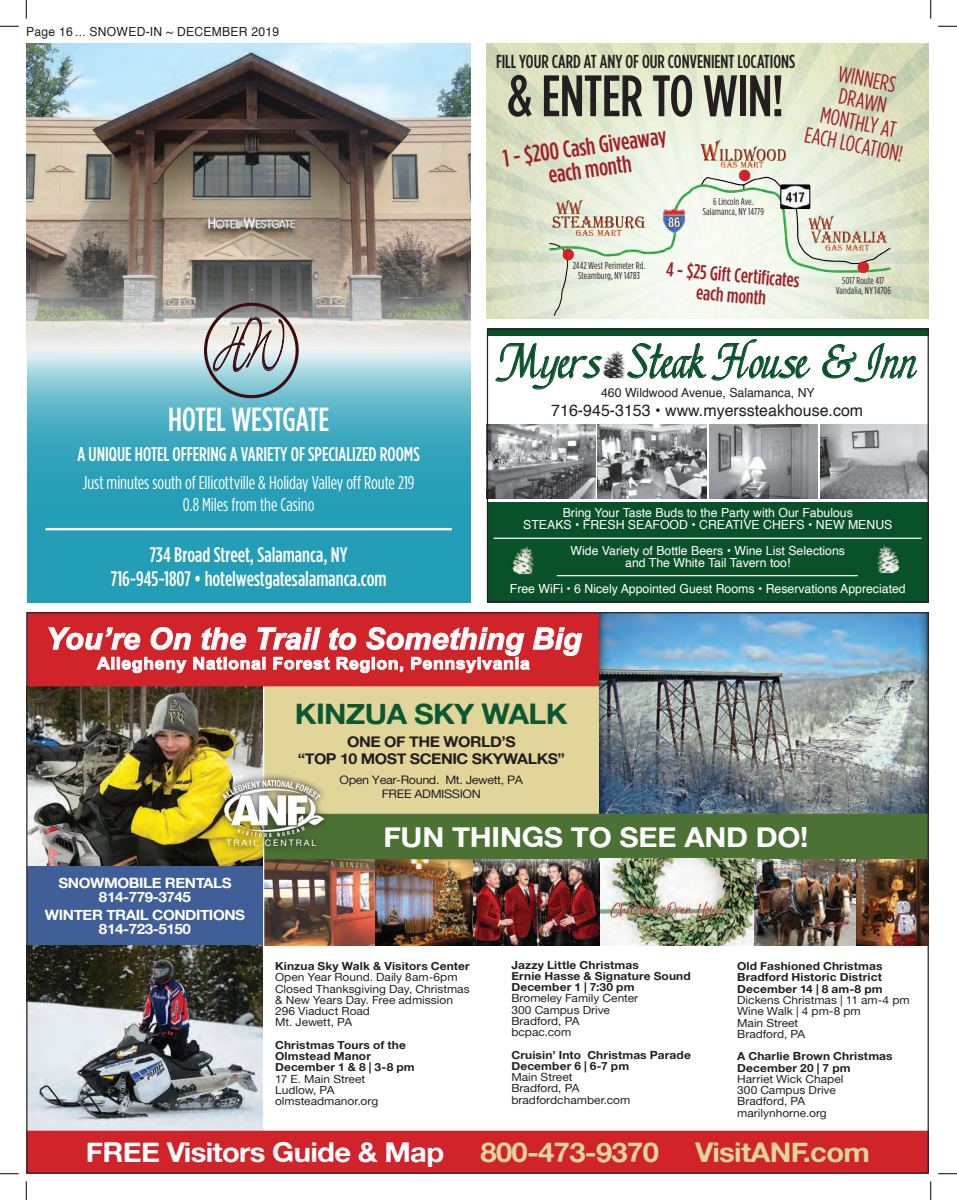
<style>
.page{position:relative;width:957px;height:1200px;background:#fff}
.page>*{position:absolute;margin:0;border:0;box-sizing:border-box;transform-origin:0 0}
.t1{font:78.62px "Kolibri";color:#390e0f;scale:.59 1}
.t2{font:500 58.25px "Gotham Condensed";letter-spacing:-.01em;color:#231f20}
.t3{font:47.5px "Chancery Cursive";color:#095129}
.t4{font:500 33.5px "Gotham Condensed";letter-spacing:-.005em;color:#fff}
.t5{font:italic 700 29.75px "Arial";color:#fff}
.t6{font:28.5px "Alte Haas Grotesk Bold";letter-spacing:-.025em;color:#095832;scale:1.07 1}
.t7{font:27.88px "Alte Haas Grotesk Bold";letter-spacing:-.01em;color:#fff;scale:1.07 1}
.t8{font:27.5px "Alte Haas Grotesk Bold";letter-spacing:-.025em;color:#e2d59a;scale:1.07 1}
.t9{font:27.5px "Alte Haas Grotesk Bold";letter-spacing:-.025em;color:#fff;scale:1.07 1}
.t10{font:500 24.25px/22.6px "Gotham Condensed";color:#a11e29;text-align:center}
.t11{font:22.25px/22.2px "Gotham Condensed";color:#a11e29;text-align:center}
.t12{font:500 21px/23.5px "Gotham Condensed";color:#fff;text-align:center}
.t13{font:500 20.25px/20.4px "Gotham Condensed";color:#a11e29;text-align:center}
.t14{font:500 19.88px "Gotham Condensed";color:#fff}
.t15{font:500 18.75px "Gotham Condensed";color:#231f20}
.t16{font:18.62px/22.2px "Gotham Condensed";letter-spacing:-.005em;color:#fff;text-align:center}
.t17{font:700 16.62px "Arial";letter-spacing:.035em;color:#fff;scale:1.06 1}
.t18{font:16.25px "Helvetica";color:#231f20}
.t19{font:15px/17.8px "Alte Haas Grotesk Bold";letter-spacing:-.03em;color:#231f20;text-align:center;scale:1.07 1}
.t20{font:14.25px/14.4px "Alte Haas Grotesk Bold";letter-spacing:-.03em;color:#fff;text-align:center;scale:1.07 1}
.t21{font:12.5px/12.5px "Helvetica";color:#fff;text-align:center}
.t22{font:12.5px "Helvetica";letter-spacing:.02em;color:#231f20}
.t23{font:12.5px "Helvetica";color:#231f20}
.t24{font:11.75px/14.1px "Alte Haas Grotesk";letter-spacing:-.03em;color:#231f20;text-align:center;scale:1.07 1}
.t25{font:11.25px/11.2px "Alte Haas Grotesk";color:#231f20;scale:1.07 1}
.t26{font:11.25px/11.2px "Alte Haas Grotesk Bold";letter-spacing:.01em;color:#231f20;scale:1.07 1}
.t27{font:10px/10px "Gotham Condensed";letter-spacing:.01em;color:#231f20;text-align:center}
.t28{font:9px "Alte Haas Grotesk";color:#fff}
.s1{font-family:"Palatino";font-style:italic}
</style>
<div class="page">
<img style="left:264px;top:859px;width:663px;height:87px">
<div style="left:27px;top:865px;width:237px;height:81px;background:#405f99"></div>
<img style="left:28px;top:686px;width:235px;height:179px">
<img style="left:28px;top:946px;width:235px;height:185px">
<div style="left:263px;top:686px;width:358px;height:128px;background:#e2d59a;border:1px solid #e2d59a"></div>
<div style="left:28px;top:613px;width:900px;height:73px;background:#d1232a"></div>
<img style="left:600px;top:614px;width:327px;height:200px">
<div style="left:27px;top:1131px;width:901px;height:42px;background:#d1232a"></div>
<div style="left:263px;top:814px;width:666px;height:45px;background:#4b7234"></div>
<svg style="left:48px;top:627px;width:534px;height:46px"></svg>
<hr style="left:263px;top:686px;width:1px;height:443px;background:#fff">
<div style="left:215px;top:772px;width:116px;height:82px;background:#231f20;opacity:.75"></div>
<img style="left:220px;top:780px;width:106px;height:64px">
<img style="left:543px;top:163px;width:356px;height:153px">
<img style="left:699px;top:135px;width:90px;height:33px">
<img style="left:806px;top:211px;width:84px;height:41px">
<img style="left:547px;top:194px;width:103px;height:46px">
<div style="left:858px;top:261px;width:11px;height:12px;background:#d3232a;border-radius:50%"></div>
<svg style="left:27px;top:355px;width:444px;height:247px;background:#42aac0"></svg>
<img style="left:27px;top:44px;width:444px;height:311px">
<svg style="left:213px;top:315px;width:72px;height:57px;background:#bfbfbe"></svg>
<div style="left:204px;top:303px;width:95px;height:95px;border:3px solid #390e0f;border-radius:50%"></div>
<hr style="left:46px;top:528px;width:406px;height:2px;background:#fff">
<div style="left:487px;top:502px;width:442px;height:100px;background:#095129"></div>
<img style="left:709px;top:425px;width:109px;height:74px">
<img style="left:820px;top:425px;width:107px;height:74px">
<img style="left:598px;top:425px;width:109px;height:74px">
<img style="left:489px;top:425px;width:107px;height:74px">
<div style="left:487px;top:329px;width:442px;height:7px;background:#095129"></div>
<div style="left:487px;top:329px;width:442px;height:273px;border:1px solid #231f20"></div>
<svg style="left:495px;top:343px;width:107px;height:47px"></svg>
<svg style="left:627px;top:339px;width:183px;height:42px"></svg>
<svg style="left:822px;top:343px;width:95px;height:39px"></svg>
<img style="left:602px;top:351px;width:23px;height:28px">
<hr style="left:494px;top:538px;width:428px;height:1px;background:#fff">
<hr style="left:557px;top:575px;width:301px;height:1px;background:#fff">
<img style="left:878px;top:545px;width:22px;height:29px">
<img style="left:512px;top:547px;width:22px;height:28px">
<svg style="left:0;top:25px;width:19px;height:2px"></svg>
<svg style="left:938px;top:25px;width:19px;height:2px"></svg>
<svg style="left:0;top:1173px;width:19px;height:2px"></svg>
<svg style="left:938px;top:1173px;width:19px;height:2px"></svg>
<svg style="left:25px;top:0;width:2px;height:19px"></svg>
<svg style="left:25px;top:1181px;width:2px;height:19px"></svg>
<svg style="left:930px;top:0;width:2px;height:19px"></svg>
<svg style="left:930px;top:1181px;width:2px;height:19px"></svg>
<p class="t22" style="left:26px;top:22px;width:255px">Page 16 ... SNOWED-IN ~ DECEMBER 2019</p>
<h1 class="t1" style="left:217px;top:312px;width:111px">HW</h1>
<h3 class="t4" style="left:168px;top:401px;width:163px">HOTEL WESTGATE</h3>
<h3 class="t14" style="left:78px;top:443px;width:344px">A UNIQUE HOTEL OFFERING A VARIETY OF SPECIALIZED ROOMS</h3>
<h3 class="t16" style="left:83px;top:471px;width:333px">Just minutes south of Ellicottville &amp; Holiday Valley off Route 219<br>0.8 Miles from the Casino</h3>
<h3 class="t12" style="left:111px;top:542px;width:277px">734 Broad Street, Salamanca, NY<br>716-945-1807 • hotelwestgatesalamanca.com</h3>
<h3 class="t15" style="left:496px;top:51px;width:301px">FILL YOUR CARD AT ANY OF OUR CONVENIENT LOCATIONS</h3>
<h2 class="t2" style="left:507px;top:64px;width:278px">&amp; ENTER TO WIN!</h2>
<h3 class="t10" style="left:502px;top:146px;width:166px;rotate:-8deg">1 - $200 Cash Giveaway each month</h3>
<p class="t27" style="left:703px;top:196px;width:63px">6 Lincoln Ave.<br>Salamanca, NY 14779</p>
<h3 class="t11" style="left:821px;top:57px;width:101px;rotate:12deg">WINNERS<br>DRAWN<br>MONTHLY AT<br>EACH LOCATION!</h3>
<p class="t27" style="left:573px;top:260px;width:74px">2442 West Perimeter Rd.<br>Steamburg, NY 14783</p>
<h3 class="t13" style="left:667px;top:258px;width:135px;rotate:5deg">4 - $25 Gift Certificates each month</h3>
<p class="t27" style="left:836px;top:276px;width:57px">5017 Route 417<br>Vandalia, NY 14706</p>
<h3 class="t3" style="left:502px;top:340px;width:417px">Myers Steak House <span class="s1">&amp;</span> Inn</h3>
<h3 class="t18" style="left:551px;top:397px;width:313px">716-945-3153 • www.myerssteakhouse.com</h3>
<p class="t23" style="left:601px;top:383px;width:215px">460 Wildwood Avenue, Salamanca, NY</p>
<p class="t21" style="left:523px;top:507px;width:371px">Bring Your Taste Buds to the Party with Our Fabulous<br>STEAKS • FRESH SEAFOOD • CREATIVE CHEFS • NEW MENUS</p>
<p class="t21" style="left:571px;top:545px;width:276px">Wide Variety of Bottle Beers • Wine List Selections and The White Tail Tavern too!</p>
<p class="t21" style="left:510px;top:583px;width:397px">Free WiFi • 6 Nicely Appointed Guest Rooms • Reservations Appreciated</p>
<h3 class="t5" style="left:45px;top:619px;width:538px">You’re On the Trail to Something Big</h3>
<h3 class="t17" style="left:97px;top:652px;width:410px">Allegheny National Forest Region, Pennsylvania</h3>
<h3 class="t6" style="left:295px;top:696px;width:256px">KINZUA SKY WALK</h3>
<h3 class="t19" style="left:298px;top:732px;width:251px">ONE OF THE WORLD’S<br>“TOP 10 MOST SCENIC SKYWALKS”</h3>
<p class="t24" style="left:340px;top:773px;width:173px">Open Year-Round. Mt. Jewett, PA<br>FREE ADMISSION</p>
<h3 class="t7" style="left:383px;top:820px;width:399px">FUN THINGS TO SEE AND DO!</h3>
<p class="t28" style="left:226px;top:838px;width:92px">T R A I L C E N T R A L</p>
<p class="t20" style="left:58px;top:875px;width:163px">SNOWMOBILE RENTALS<br>814-779-3745</p>
<p class="t20" style="left:45px;top:907px;width:189px">WINTER TRAIL CONDITIONS<br>814-723-5150</p>
<p class="t26" style="left:275px;top:960px;width:184px">Kinzua Sky Walk &amp; Visitors Center</p>
<p class="t25" style="left:275px;top:972px;width:183px">Open Year Round. Daily 8am-6pm<br>Closed Thanksgiving Day, Christmas &amp; New Years Day. Free admission<br>296 Viaduct Road<br>Mt. Jewett, PA</p>
<p class="t26" style="left:275px;top:1039px;width:132px">Christmas Tours of the<br>Olmstead Manor<br>December 1 &amp; 8 | 3-8 pm</p>
<p class="t25" style="left:275px;top:1073px;width:98px">17 E. Main Street<br>Ludlow, PA olmsteadmanor.org</p>
<p class="t26" style="left:511px;top:959px;width:169px">Jazzy Little Christmas<br>Ernie Hasse &amp; Signature Sound<br>December 1 | 7:30 pm</p>
<p class="t25" style="left:511px;top:993px;width:120px">Bromeley Family Center<br>300 Campus Drive<br>Bradford, PA bcpac.com</p>
<p class="t26" style="left:511px;top:1049px;width:169px">Cruisin’ Into Christmas Parade<br>December 6 | 6-7 pm</p>
<p class="t25" style="left:511px;top:1071px;width:113px">Main Street<br>Bradford, PA bradfordchamber.com</p>
<p class="t26" style="left:737px;top:960px;width:137px;text-align:justify">Old Fashioned Christmas Bradford Historic District December 14 | 8 am-8 pm</p>
<p class="t25" style="left:737px;top:994px;width:163px">Dickens Christmas | 11 am-4 pm<br>Wine Walk | 4 pm-8 pm<br>Main Street<br>Bradford, PA</p>
<p class="t26" style="left:737px;top:1050px;width:147px">A Charlie Brown Christmas<br>December 20 | 7 pm</p>
<p class="t25" style="left:737px;top:1073px;width:101px">Harriet Wick Chapel<br>300 Campus Drive<br>Bradford, PA marilynhorne.org</p>
<h3 class="t9" style="left:86px;top:1135px;width:336px">FREE Visitors Guide &amp; Map</h3>
<h3 class="t8" style="left:481px;top:1135px;width:168px">800-473-9370</h3>
<h3 class="t8" style="left:695px;top:1135px;width:165px">VisitANF.com</h3>
</div>
